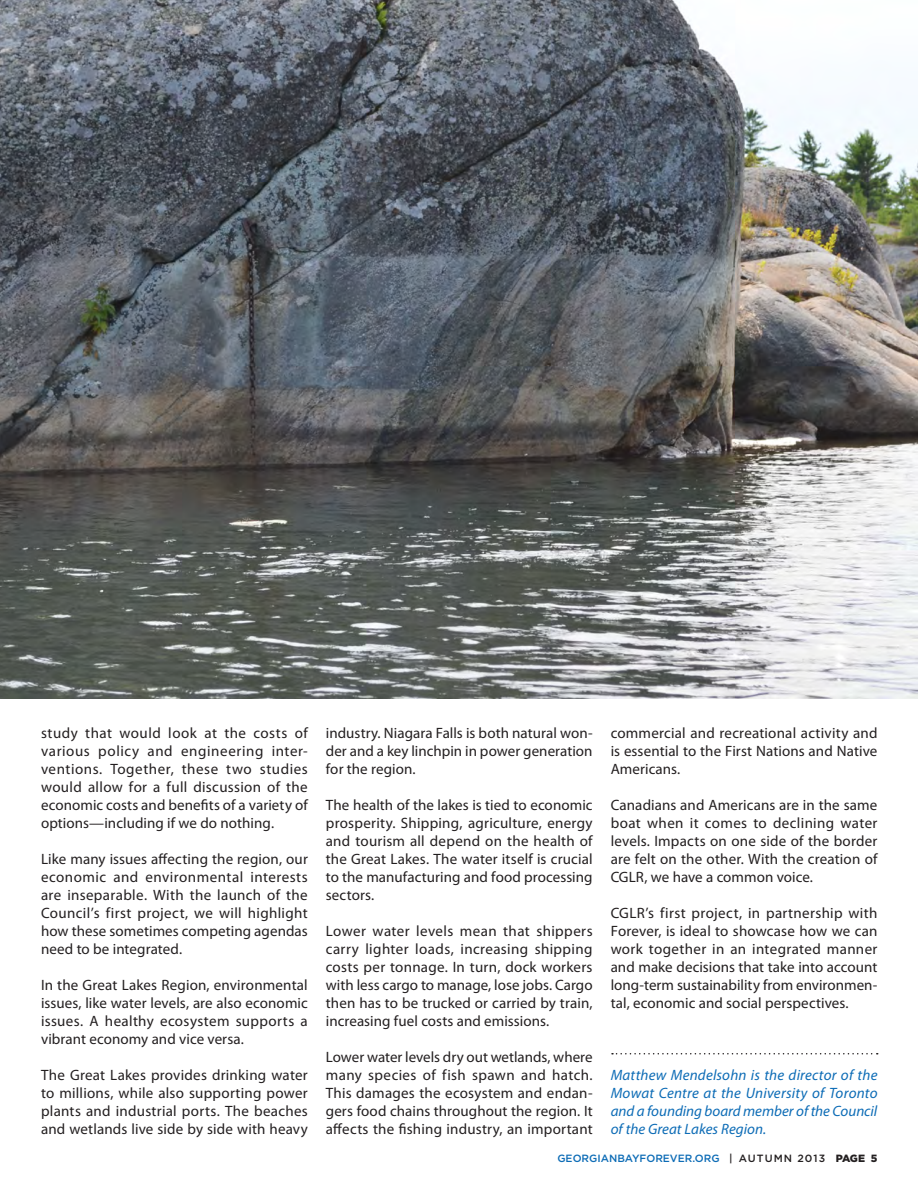
<style>
.page{position:relative;width:918px;height:1188px;background:#fff}
.page>*{position:absolute;margin:0;border:0;box-sizing:border-box;transform-origin:0 0}
.Paragraph_Style_1{font:15px/18px "Myriad Pro";letter-spacing:.005em;color:#231f20;text-align:justify}
.Paragraph_Style_1-2{font:italic 15px/18px "Myriad Pro";color:#0d6cb6;text-align:justify}
.t1{font:500 10.5px "Gotham";color:#0d6cb6}
.s1{color:#231f20}
.s2{font-weight:900;color:#231f20}
</style>
<div class="page">
<svg style="left:612px;top:1053px;width:266px;height:1px"></svg>
<img style="left:0;top:0;width:918px;height:699px">
<p class="Paragraph_Style_1" style="left:41px;top:724px;width:268px">study that would look at the costs of various policy and engineering inter&shy;ventions. Together, these two studies would allow for a full discussion of the economic costs and benefits of a variety of options—including if we do nothing.</p>
<p class="Paragraph_Style_1" style="left:41px;top:850px;width:268px">Like many issues affecting the region, our economic and environmental interests are inseparable. With the launch of the Council’s first project, we will highlight how these sometimes competing agendas need to be integrated.</p>
<p class="Paragraph_Style_1" style="left:41px;top:976px;width:268px">In the Great Lakes Region, environmental issues, like water levels, are also economic issues. A healthy ecosystem supports a vibrant economy and vice versa.</p>
<p class="Paragraph_Style_1" style="left:41px;top:1066px;width:268px">The Great Lakes provides drinking water to millions, while also supporting power plants and industrial ports. The beaches and wetlands live side by side with heavy</p>
<p class="Paragraph_Style_1" style="left:326px;top:724px;width:268px">industry. Niagara Falls is both natural won&shy;der and a key linchpin in power generation for the region.</p>
<p class="Paragraph_Style_1" style="left:326px;top:796px;width:268px">The health of the lakes is tied to economic prosperity. Shipping, agriculture, energy and tourism all depend on the health of the Great Lakes. The water itself is crucial to the manufacturing and food processing sectors.</p>
<p class="Paragraph_Style_1" style="left:326px;top:922px;width:268px">Lower water levels mean that shippers carry lighter loads, increasing shipping costs per tonnage. In turn, dock workers with less cargo to manage, lose jobs. Cargo then has to be trucked or carried by train, increasing fuel costs and emissions.</p>
<p class="Paragraph_Style_1" style="left:326px;top:1048px;width:268px">Lower water levels dry out wetlands, where many species of fish spawn and hatch.<br>This damages the ecosystem and endan&shy;gers food chains throughout the region. It affects the fishing industry, an important</p>
<p class="Paragraph_Style_1" style="left:611px;top:724px;width:268px">commercial and recreational activity and is essential to the First Nations and Native Americans.</p>
<p class="Paragraph_Style_1" style="left:611px;top:796px;width:268px">Canadians and Americans are in the same boat when it comes to declining water levels. Impacts on one side of the border are felt on the other. With the creation of CGLR, we have a common voice.</p>
<p class="Paragraph_Style_1" style="left:611px;top:904px;width:268px">CGLR’s first project, in partnership with Forever, is ideal to showcase how we can work together in an integrated manner and make decisions that take into account long-term sustainability from environmen&shy;tal, economic and social perspectives.</p>
<p class="Paragraph_Style_1-2" style="left:611px;top:1066px;width:268px">Matthew Mendelsohn is the director of the Mowat Centre at the University of Toronto and a founding board member of the Council of the Great Lakes Region.</p>
<p class="t1" style="left:557px;top:1152px;width:322px">GEORGIANBAYFOREVER.ORG <span class="s1">| AUTUMN 2013</span> <span class="s2">PAGE 5</span></p>
</div>
